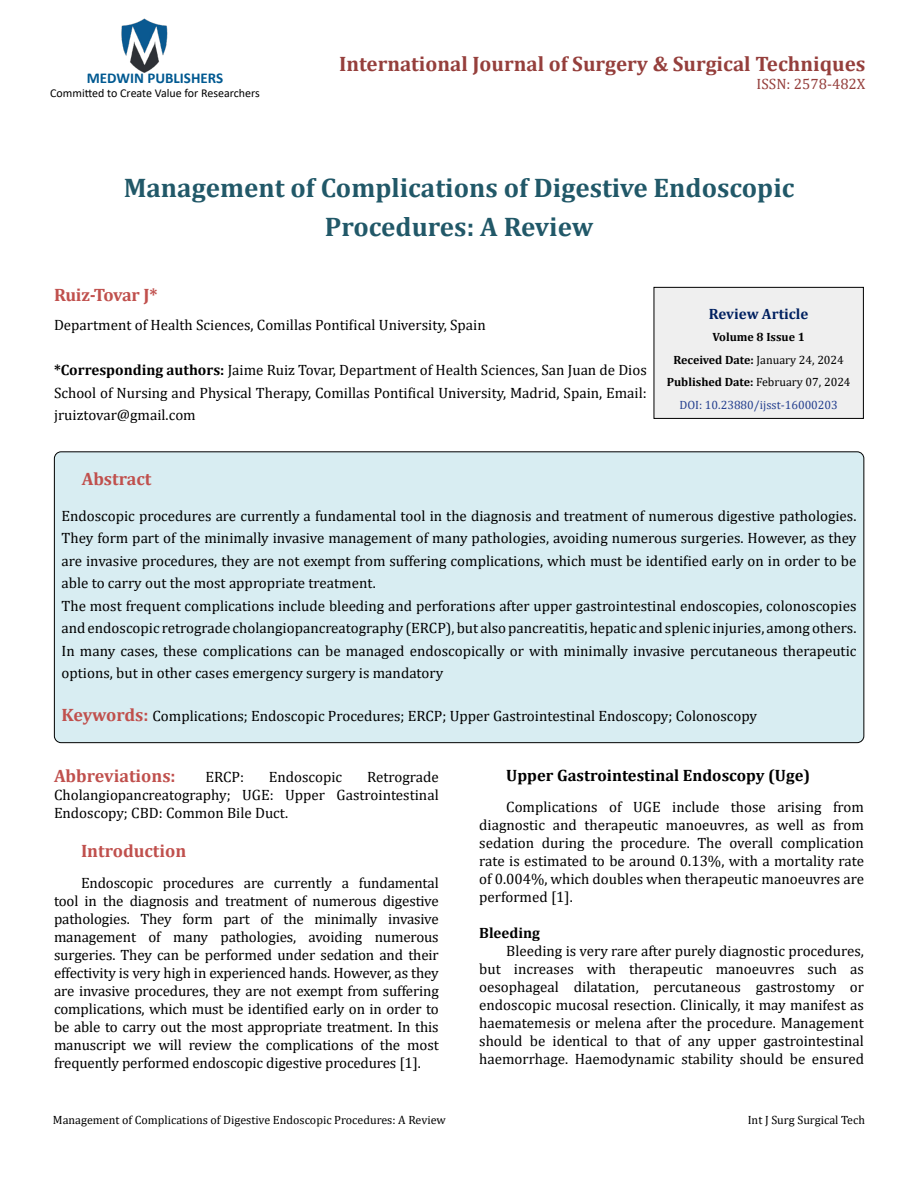
<style>
.page{position:relative;width:918px;height:1188px;background:#fff}
.page>*{position:absolute;margin:0;border:0;box-sizing:border-box;transform-origin:0 0}
.t1{font:700 27px/39px "Cambria";color:#215868;text-align:center}
.t2{font:700 21px "Cambria";color:#953f3c}
.t3{font:700 18px "Cambria";color:#c0504d}
.t4{font:700 18px "Cambria";letter-spacing:-.03em;color:#c0504d}
.t5{font:700 16.5px "Cambria";color:#000}
.t6{font:15px/18px "Cambria";color:#000;text-align:justify}
.t7{font:700 15px "Calibri";color:#005991}
.t8{font:15px "Cambria";color:#953f3c}
.t9{font:700 15px "Cambria";color:#002060}
.t10{font:700 15px "Cambria";color:#000}
.t11{font:700 12px/22.5px "Cambria";color:#000;text-align:center}
.t12{font:12px "Cambria";color:#000}
.t13{font:12px "Calibri";color:#000}
.s1{font-weight:700}
.s2{font-weight:400}
.s3{font-weight:400;color:#25408f}
.s4{font-weight:700;font-size:18px;color:#c0504d}
</style>
<div class="page">
<img style="left:121px;top:18px;width:47px;height:55px">
<div style="left:654px;top:287px;width:209px;height:131px;background:#efefef"></div>
<div style="left:654px;top:287px;width:210px;height:132px;border:1px solid #000"></div>
<div style="left:54px;top:452px;width:810px;height:291px;background:#d8edf2;border-radius:7px"></div>
<p class="t7" style="left:87px;top:67px;width:138px">MEDWIN PUBLISHERS</p>
<p class="t13" style="left:50px;top:85px;width:211px">Committed to Create Value for Researchers</p>
<h2 class="t2" style="left:339px;top:49px;width:528px">International Journal of Surgery &amp; Surgical Techniques</h2>
<p class="t8" style="left:757px;top:75px;width:110px">ISSN: 2578-482X</p>
<h1 class="t1" style="left:124px;top:168px;width:672px">Management of Complications of Digestive Endoscopic<br>Procedures: A Review</h1>
<p class="t4" style="left:54px;top:282px;width:105px">Ruiz-Tovar J*</p>
<p class="t6" style="left:54px;top:316px;width:433px">Department of Health Sciences, Comillas Pontifical University, Spain</p>
<p class="t6" style="left:54px;top:359px;width:594px;line-height:22.5px"><span class="s1">*Corresponding authors:</span> Jaime Ruiz Tovar, Department of Health Sciences, San Juan de Dios School of Nursing and Physical Therapy, Comillas Pontifical University, Madrid, Spain, Email: jruiztovar@gmail.com</p>
<p class="t9" style="left:709px;top:303px;width:101px">Review Article</p>
<p class="t11" style="left:667px;top:326px;width:185px">Volume 8 Issue 1<br>Received Date: <span class="s2">January 24, 2024<br></span>Published Date: <span class="s2">February 07, 2024<br></span><span class="s3">DOI: 10.23880/ijsst-16000203</span></p>
<p class="t3" style="left:82px;top:466px;width:71px">Abstract</p>
<p class="t6" style="left:62px;top:504px;width:797px;line-height:22.5px;text-align:left">Endoscopic procedures are currently a fundamental tool in the diagnosis and treatment of numerous digestive pathologies.<br>They form part of the minimally invasive management of many pathologies, avoiding numerous surgeries. However, as they are invasive procedures, they are not exempt from suffering complications, which must be identified early on in order to be able to carry out the most appropriate treatment.<br>The most frequent complications include bleeding and perforations after upper gastrointestinal endoscopies, colonoscopies and endoscopic retrograde cholangiopancreatography (ERCP), but also pancreatitis, hepatic and splenic injuries, among others.<br>In many cases, these complications can be managed endoscopically or with minimally invasive percutaneous therapeutic options, but in other cases emergency surgery is mandatory</p>
<p class="t6" style="left:62px;top:707px;width:697px"><span class="s4">Keywords:</span> Complications; Endoscopic Procedures; ERCP; Upper Gastrointestinal Endoscopy; Colonoscopy</p>
<p class="t3" style="left:54px;top:763px;width:123px">Abbreviations:</p>
<p class="t6" style="left:205px;top:768px;width:40px">ERCP:</p>
<p class="t6" style="left:269px;top:768px;width:75px">Endoscopic</p>
<p class="t6" style="left:54px;top:768px;width:386px;text-indent:313px">Retrograde Cholangiopancreatography; UGE: Upper Gastrointestinal Endoscopy; CBD: Common Bile Duct.</p>
<p class="t3" style="left:81px;top:838px;width:107px">Introduction</p>
<p class="t6" style="left:54px;top:874px;width:386px;text-indent:27px">Endoscopic procedures are currently a fundamental tool in the diagnosis and treatment of numerous digestive pathologies. They form part of the minimally invasive management of many pathologies, avoiding numerous surgeries. They can be performed under sedation and their effectivity is very high in experienced hands. However, as they are invasive procedures, they are not exempt from suffering complications, which must be identified early on in order to be able to carry out the most appropriate treatment. In this manuscript we will review the complications of the most frequently performed endoscopic digestive procedures [1].</p>
<p class="t5" style="left:506px;top:763px;width:305px">Upper Gastrointestinal Endoscopy (Uge)</p>
<p class="t6" style="left:479px;top:798px;width:386px;text-indent:27px">Complications of UGE include those arising from diagnostic and therapeutic manoeuvres, as well as from sedation during the procedure. The overall complication rate is estimated to be around 0.13%, with a mortality rate of 0.004%, which doubles when therapeutic manoeuvres are performed [1].</p>
<p class="t10" style="left:479px;top:923px;width:62px">Bleeding</p>
<p class="t6" style="left:479px;top:942px;width:386px;text-indent:27px">Bleeding is very rare after purely diagnostic procedures, but increases with therapeutic manoeuvres such as oesophageal dilatation, percutaneous gastrostomy or endoscopic mucosal resection. Clinically, it may manifest as haematemesis or melena after the procedure. Management should be identical to that of any upper gastrointestinal haemorrhage. Haemodynamic stability should be ensured</p>
<p class="t12" style="left:53px;top:1113px;width:394px">Management of Complications of Digestive Endoscopic Procedures: A Review</p>
<p class="t12" style="left:748px;top:1113px;width:119px">Int J Surg Surgical Tech</p>
</div>
